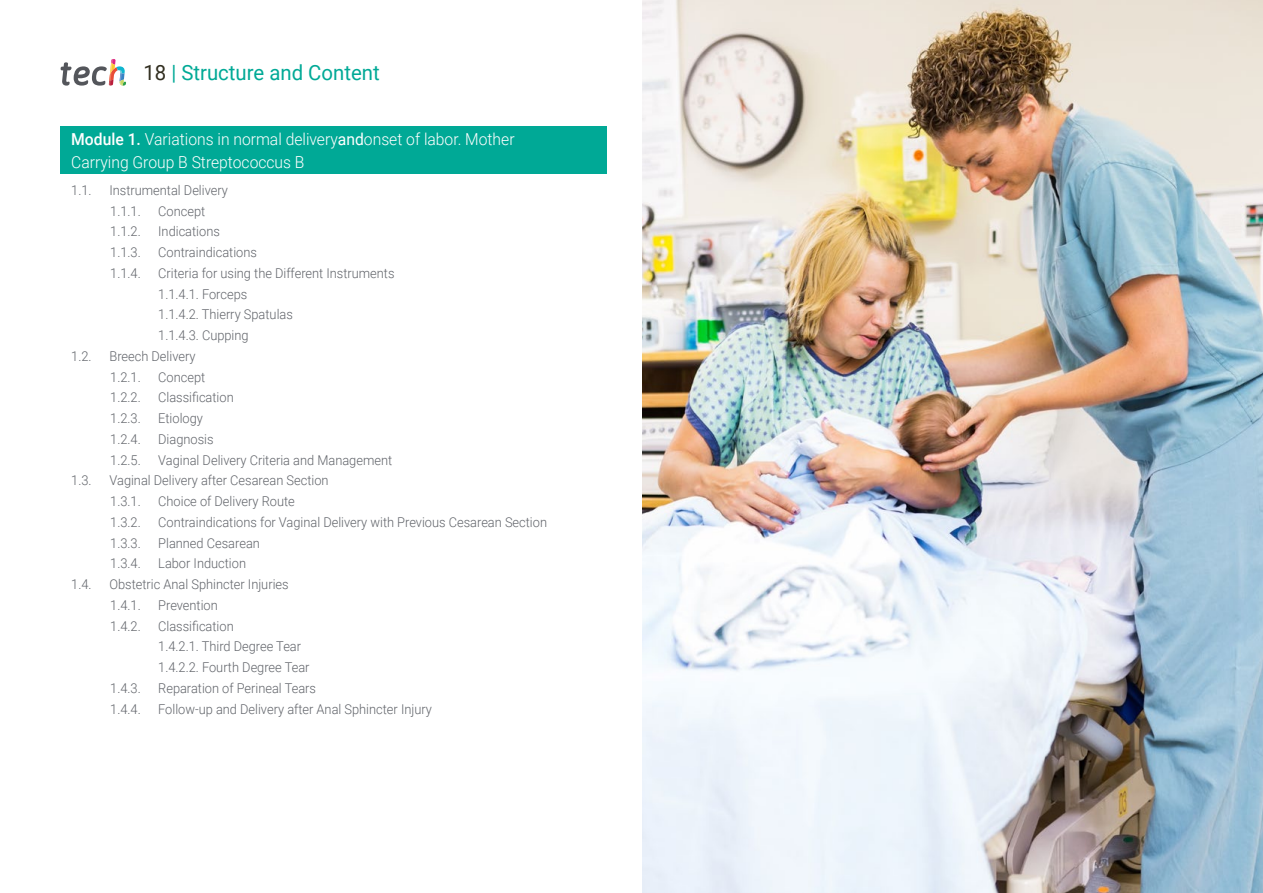
<style>
.page{position:relative;width:1263px;height:893px;background:#fff}
.page>*{position:absolute;margin:0;border:0;box-sizing:border-box;transform-origin:0 0}
.t1{font:21px "Roboto";color:#00a996}
.t2{font:300 16.5px/22.5px "Roboto";color:#fff;scale:.95 1}
.t3{font:300 13.5px/20.7px "Roboto";color:#61646a;scale:.95 1}
.s1{color:#312e20}
.s2{font-weight:500}
.s3{font-weight:400}
</style>
<div class="page">
<svg style="left:61px;top:59px;width:65px;height:27px"></svg>
<div style="left:60px;top:126px;width:546px;height:48px;background:#00a996"></div>
<img style="left:642px;top:0;width:621px;height:893px">
<h1 class="t1" style="left:144px;top:57px;width:238px"><span class="s1">18</span> | Structure and Content</h1>
<p class="t2" style="left:71px;top:128px;width:468px"><span class="s2">Module 1.</span> Variations in normal delivery<span class="s3">and</span>onset of labor. Mother<br>Carrying Group B Streptococcus B</p>
<p class="t3" style="left:71px;top:179px;width:23px">1.1.</p>
<p class="t3" style="left:109px;top:179px;width:126px">Instrumental Delivery<br>1.1.1.</p>
<p class="t3" style="left:158px;top:200px;width:51px">Concept</p>
<p class="t3" style="left:110px;top:221px;width:34px">1.1.2.</p>
<p class="t3" style="left:158px;top:221px;width:66px">Indications</p>
<p class="t3" style="left:110px;top:241px;width:34px">1.1.3.</p>
<p class="t3" style="left:158px;top:241px;width:105px">Contraindications</p>
<p class="t3" style="left:110px;top:262px;width:34px">1.1.4.</p>
<p class="t3" style="left:158px;top:262px;width:250px">Criteria for using the Different Instruments<br>1.1.4.1. Forceps<br>1.1.4.2. Thierry Spatulas<br>1.1.4.3. Cupping</p>
<p class="t3" style="left:71px;top:345px;width:23px">1.2.</p>
<p class="t3" style="left:109px;top:345px;width:92px">Breech Delivery<br>1.2.1.</p>
<p class="t3" style="left:158px;top:366px;width:51px">Concept</p>
<p class="t3" style="left:110px;top:387px;width:34px">1.2.2.</p>
<p class="t3" style="left:158px;top:387px;width:81px">Classification</p>
<p class="t3" style="left:110px;top:407px;width:34px">1.2.3.</p>
<p class="t3" style="left:158px;top:407px;width:49px">Etiology</p>
<p class="t3" style="left:110px;top:428px;width:34px">1.2.4.</p>
<p class="t3" style="left:158px;top:428px;width:60px">Diagnosis</p>
<p class="t3" style="left:110px;top:449px;width:34px">1.2.5.</p>
<p class="t3" style="left:158px;top:449px;width:248px">Vaginal Delivery Criteria and Management</p>
<p class="t3" style="left:71px;top:470px;width:23px">1.3.</p>
<p class="t3" style="left:109px;top:470px;width:232px">Vaginal Delivery after Cesarean Section<br>1.3.1.</p>
<p class="t3" style="left:158px;top:490px;width:145px">Choice of Delivery Route</p>
<p class="t3" style="left:110px;top:511px;width:34px">1.3.2.</p>
<p class="t3" style="left:158px;top:511px;width:411px">Contraindications for Vaginal Delivery with Previous Cesarean Section</p>
<p class="t3" style="left:110px;top:532px;width:34px">1.3.3.</p>
<p class="t3" style="left:158px;top:532px;width:109px">Planned Cesarean</p>
<p class="t3" style="left:110px;top:553px;width:34px">1.3.4.</p>
<p class="t3" style="left:158px;top:553px;width:94px">Labor Induction</p>
<p class="t3" style="left:71px;top:573px;width:23px">1.4.</p>
<p class="t3" style="left:109px;top:573px;width:190px">Obstetric Anal Sphincter Injuries<br>1.4.1.</p>
<p class="t3" style="left:158px;top:594px;width:64px">Prevention</p>
<p class="t3" style="left:110px;top:615px;width:34px">1.4.2.</p>
<p class="t3" style="left:158px;top:615px;width:161px">Classification<br>1.4.2.1. Third Degree Tear<br>1.4.2.2. Fourth Degree Tear</p>
<p class="t3" style="left:110px;top:677px;width:34px">1.4.3.</p>
<p class="t3" style="left:158px;top:677px;width:168px">Reparation of Perineal Tears</p>
<p class="t3" style="left:110px;top:698px;width:34px">1.4.4.</p>
<p class="t3" style="left:158px;top:698px;width:290px">Follow-up and Delivery after Anal Sphincter Injury</p>
</div>
